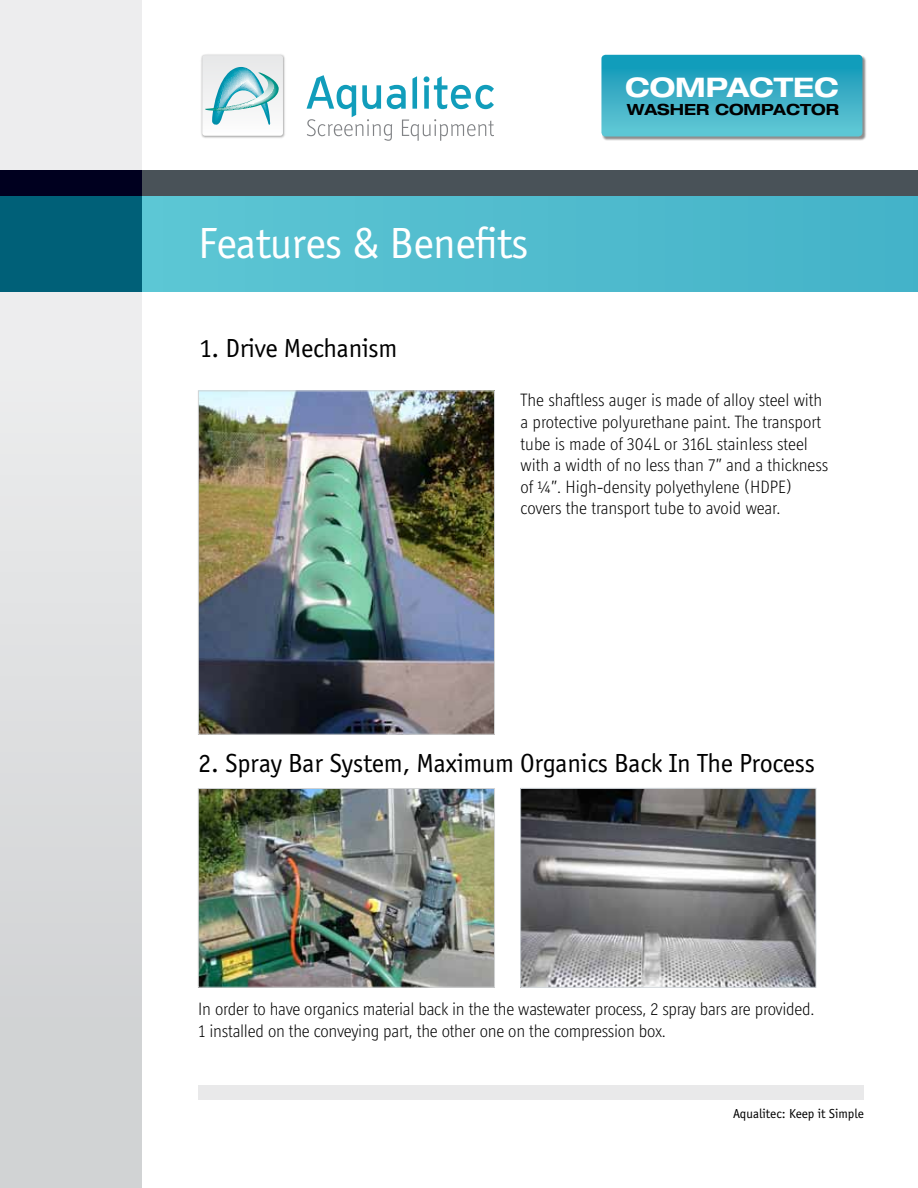
<style>
.page{position:relative;width:918px;height:1188px;background:#fff}
.page>*{position:absolute;margin:0;border:0;box-sizing:border-box;transform-origin:0 0}
.t1{font:45px "Officina Sans";letter-spacing:-.01em;color:#fff}
.t2{font:27px "Officina Sans";letter-spacing:-.01em;color:#000}
.t3{font:700 expanded 27px "Helvetica Neue";color:#fff}
.t4{font:300 18px/21.6px "Officina Display ITC";letter-spacing:-.005em;color:#000}
.t5{font:700 expanded 15.45px "Helvetica Neue";color:#000}
.t6{font:13.5px "Officina Sans";color:#000}
</style>
<div class="page">
<div style="left:198px;top:1085px;width:666px;height:15px;background:#e9e9ea"></div>
<div style="left:141px;top:196px;width:777px;height:96px;background:#51bcce"></div>
<svg style="left:307px;top:75px;width:187px;height:66px"></svg>
<img style="left:201px;top:54px;width:84px;height:84px">
<svg style="left:202px;top:55px;width:81px;height:81px"></svg>
<div style="left:602px;top:55px;width:264px;height:86px;background:#000;opacity:.45"></div>
<svg style="left:601px;top:55px;width:261px;height:82px;background:#39afc6"></svg>
<svg style="left:0;top:0;width:141px;height:1188px;background:#dfe0e1"></svg>
<div style="left:0;top:171px;width:918px;height:25px;background:#495258"></div>
<div style="left:0;top:194px;width:141px;height:98px;background:#006078"></div>
<div style="left:0;top:171px;width:141px;height:25px;background:#00001f"></div>
<img style="left:200px;top:393px;width:293px;height:339px">
<div style="left:198px;top:391px;width:297px;height:343px;border:1px solid #d1d3d4"></div>
<img style="left:200px;top:790px;width:293px;height:195px">
<div style="left:198px;top:788px;width:297px;height:199px;border:1px solid #d1d3d4"></div>
<img style="left:523px;top:790px;width:291px;height:195px">
<div style="left:521px;top:788px;width:295px;height:199px;border:1px solid #d2d8dc"></div>
<h1 class="t1" style="left:198px;top:218px;width:332px">Features &amp; Benefits</h1>
<h2 class="t2" style="left:199px;top:333px;width:200px">1. Drive Mechanism</h2>
<h2 class="t3" style="left:625px;top:70px;width:215px">COMPACTEC</h2>
<p class="t5" style="left:627px;top:100px;width:117px">WASHER COMPACTOR</p>
<p class="t4" style="left:521px;top:389px;width:309px">The shaftless auger is made of alloy steel with a protective polyurethane paint. The transport tube is made of 304L or 316L stainless steel with a width of no less than 7” and a thickness of ¼”. High-density polyethylene (HDPE) covers the transport tube to avoid wear.</p>
<h2 class="t2" style="left:198px;top:748px;width:618px">2. Spray Bar System, Maximum Organics Back In The Process</h2>
<p class="t4" style="left:198px;top:998px;width:618px">In order to have organics material back in the the wastewater process, 2 spray bars are provided.<br>1 installed on the conveying part, the other one on the compression box.</p>
<p class="t6" style="left:733px;top:1106px;width:132px">Aqualitec: Keep it Simple</p>
</div>
